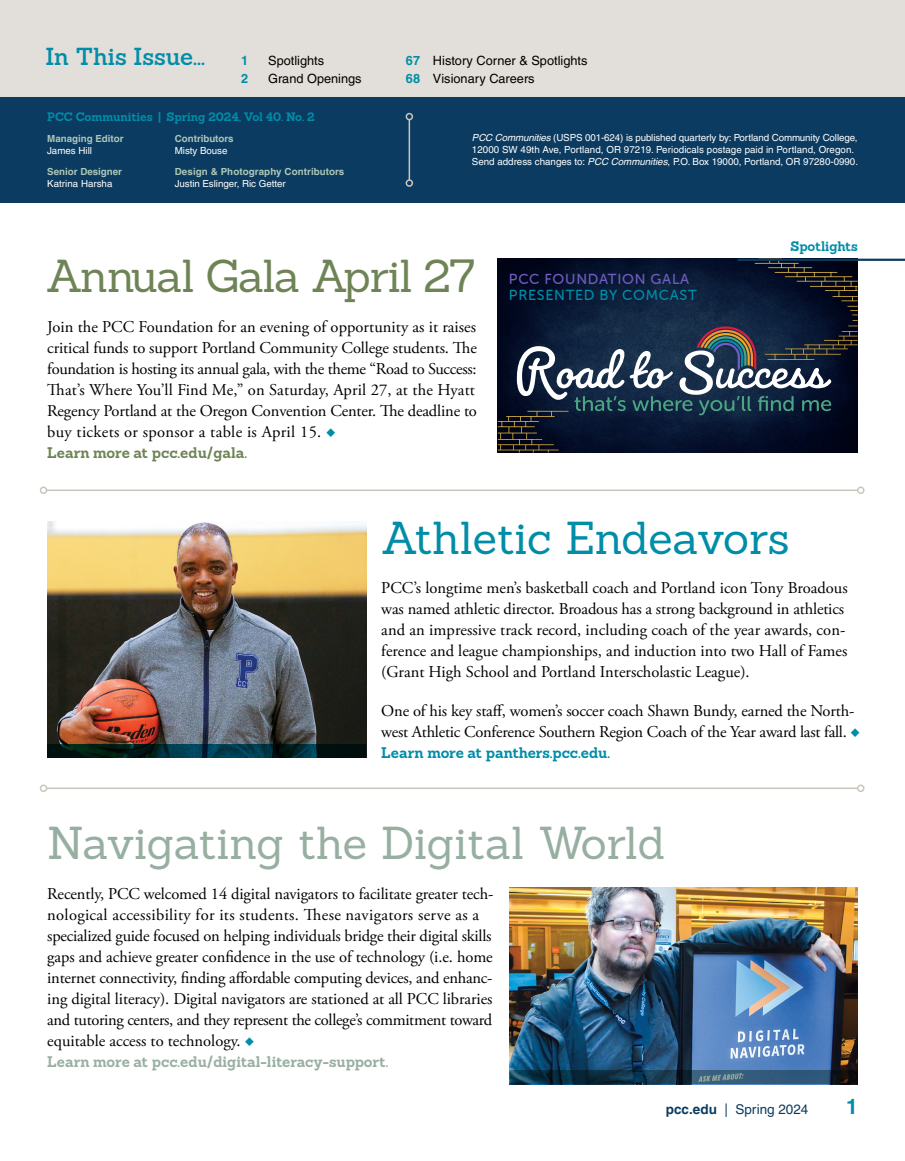
<style>
.page{position:relative;width:905px;height:1161px;background:#fff}
.page>*{position:absolute;margin:0;border:0;box-sizing:border-box;transform-origin:0 0}
.t1{font:45px "Sanchez";letter-spacing:-.01em;color:#97afa1}
.t2{font:45px "Sanchez";letter-spacing:-.035em;color:#6f8456}
.t3{font:45px "Sanchez";letter-spacing:-.01em;color:#008da8}
.t4{font:600 24px "Sanchez";letter-spacing:-.005em;color:#008da8}
.t5{font:700 21px "Helvetica LT Pro";color:#008da8}
.t6{font:16.5px/21px "Adobe Garamond Pro";letter-spacing:-.005em;color:#000}
.t7{font:700 15px "Sanchez";color:#97afa1}
.t8{font:700 15px "Sanchez";letter-spacing:-.005em;color:#008da8}
.t9{font:700 15px "Sanchez";color:#6f8456}
.t10{font:14.55px/16px "Museo Sans Rounded 500";letter-spacing:.05em;color:#008da8}
.t11{font:13.5px "Helvetica LT Pro";color:#0b3b60}
.t12{font:700 13.5px "Sanchez";letter-spacing:-.015em;color:#008da8}
.t13{font:12.75px "Helvetica LT Pro";color:#000}
.t14{font:700 12.75px "Helvetica LT Pro";color:#008da8}
.t15{font:700 12px "Sanchez";letter-spacing:-.005em;color:#008da8}
.t16{font:9.75px "Helvetica LT Pro";color:#fff}
.t17{font:700 9.75px "Helvetica LT Pro";color:#aec8b8}
.s1{font-weight:700;color:#008da8}
.s2{font-style:italic}
.s3{color:#705cc2}
.s4{font-weight:700}
</style>
<div class="page">
<div style="left:0;top:0;width:904px;height:124px;background:#e2ded9"></div>
<div style="left:0;top:98px;width:904px;height:105px;background:#0b3b60"></div>
<img style="left:498px;top:259px;width:359px;height:194px">
<img style="left:498px;top:411px;width:70px;height:42px">
<img style="left:754px;top:261px;width:103px;height:99px">
<hr style="left:737px;top:259px;width:167px;height:2px;background:#0b3b60">
<hr style="left:408px;top:120px;width:2px;height:60px;background:#cbc6bd">
<hr style="left:46px;top:788px;width:811px;height:1px;background:#cbc6bd">
<hr style="left:46px;top:490px;width:811px;height:1px;background:#cbc6bd">
<svg style="left:517px;top:326px;width:314px;height:89px;background:#3c4d60"></svg>
<div style="left:405px;top:113px;width:8px;height:7px;border:2px solid #cbc6bd;border-radius:50%"></div>
<div style="left:405px;top:179px;width:8px;height:8px;border:2px solid #cbc6bd;border-radius:50%"></div>
<img style="left:47px;top:521px;width:319px;height:223px">
<svg style="left:47px;top:744px;width:319px;height:14px;background:#00252a"></svg>
<div style="left:40px;top:487px;width:7px;height:7px;border:2px solid #cbc6bd;border-radius:50%"></div>
<div style="left:40px;top:785px;width:7px;height:7px;border:2px solid #cbc6bd;border-radius:50%"></div>
<div style="left:857px;top:487px;width:7px;height:7px;border:2px solid #cbc6bd;border-radius:50%"></div>
<div style="left:857px;top:785px;width:7px;height:7px;border:2px solid #cbc6bd;border-radius:50%"></div>
<img style="left:510px;top:887px;width:347px;height:184px">
<svg style="left:510px;top:1071px;width:347px;height:13px;background:#204156"></svg>
<p class="t4" style="left:45px;top:40px;width:161px">In This Issue...</p>
<p class="t14" style="left:241px;top:52px;width:9px">1</p>
<p class="t13" style="left:268px;top:53px;width:57px">Spotlights</p>
<p class="t13" style="left:406px;top:53px;width:183px"><span class="s1">67</span> History Corner &amp; Spotlights</p>
<p class="t14" style="left:241px;top:70px;width:9px">2</p>
<p class="t13" style="left:268px;top:71px;width:95px">Grand Openings</p>
<p class="t13" style="left:406px;top:71px;width:130px"><span class="s1">68</span> Visionary Careers</p>
<h6 class="t15" style="left:47px;top:109px;width:269px">PCC Communities | Spring 2024, Vol 40. No. 2</h6>
<p class="t17" style="left:47px;top:132px;width:78px">Managing Editor</p>
<p class="t17" style="left:175px;top:132px;width:60px">Contributors</p>
<p class="t16" style="left:472px;top:132px;width:387px"><span class="s2">PCC Communities</span> (USPS 001-624) is published quarterly by: Portland Community College,</p>
<p class="t16" style="left:47px;top:145px;width:46px">James Hill</p>
<p class="t16" style="left:175px;top:145px;width:54px">Misty Bouse</p>
<p class="t16" style="left:472px;top:144px;width:384px">12000 SW 49th Ave, Portland, OR 97219. Periodicals postage paid in Portland, Oregon.</p>
<p class="t17" style="left:47px;top:165px;width:76px">Senior Designer</p>
<p class="t17" style="left:175px;top:165px;width:171px">Design &amp; Photography Contributors</p>
<p class="t16" style="left:472px;top:156px;width:387px">Send address changes to: <span class="s2">PCC Communities</span>, P.O. Box 19000, Portland, OR 97280-0990.</p>
<p class="t16" style="left:47px;top:178px;width:67px">Katrina Harsha</p>
<p class="t16" style="left:175px;top:178px;width:112px">Justin Eslinger, Ric Getter</p>
<h1 class="t2" style="left:46px;top:247px;width:431px">Annual Gala April 27</h1>
<p class="t6" style="left:47px;top:317px;width:431px;text-align:justify">Join the PCC Foundation for an evening of opportunity as it raises critical funds to support Portland Community College students. Te foundation is hosting its annual gala, with the theme “Road to Success:<br>Tat’s Where You’ll Find Me,” on Saturday, April 27, at the Hyatt Regency Portland at the Oregon Convention Center. Te deadline to buy tickets or sponsor a table is April 15.</p>
<h5 class="t9" style="left:47px;top:442px;width:201px">Learn more at pcc.edu/gala.</h5>
<p class="t10" style="left:509px;top:271px;width:189px"><span class="s3">PCC FOUNDATION GALA<br></span>PRESENTED BY COMCAST</p>
<p class="t12" style="left:790px;top:237px;width:69px">Spotlights</p>
<h1 class="t3" style="left:381px;top:509px;width:410px">Athletic Endeavors</h1>
<p class="t6" style="left:381px;top:578px;width:468px">PCC’s longtime men’s basketball coach and Portland icon Tony Broadous was named athletic director. Broadous has a strong background in athletics and an impressive track record, including coach of the year awards, con&shy;ference and league championships, and induction into two Hall of Fames (Grant High School and Portland Interscholastic League).</p>
<p class="t6" style="left:381px;top:701px;width:474px">One of his key staf, women’s soccer coach Shawn Bundy, earned the North&shy;west Athletic Conference Southern Region Coach of the Year award last fall.</p>
<h5 class="t8" style="left:381px;top:742px;width:230px">Learn more at panthers.pcc.edu.</h5>
<h1 class="t1" style="left:47px;top:814px;width:619px">Navigating the Digital World</h1>
<p class="t6" style="left:47px;top:884px;width:447px">Recently, PCC welcomed 14 digital navigators to facilitate greater tech&shy;nological accessibility for its students. Tese navigators serve as a specialized guide focused on helping individuals bridge their digital skills gaps and achieve greater confdence in the use of technology (i.e. home internet connectivity, fnding afordable computing devices, and enhanc&shy;ing digital literacy). Digital navigators are stationed at all PCC libraries and tutoring centers, and they represent the college’s commitment toward equitable access to technology.</p>
<h5 class="t7" style="left:47px;top:1052px;width:343px">Learn more at pcc.edu/digital-literacy-support.</h5>
<p class="t11" style="left:666px;top:1101px;width:144px"><span class="s4">pcc.edu</span> | Spring 2024</p>
<p class="t5" style="left:846px;top:1094px;width:13px">1</p>
</div>
